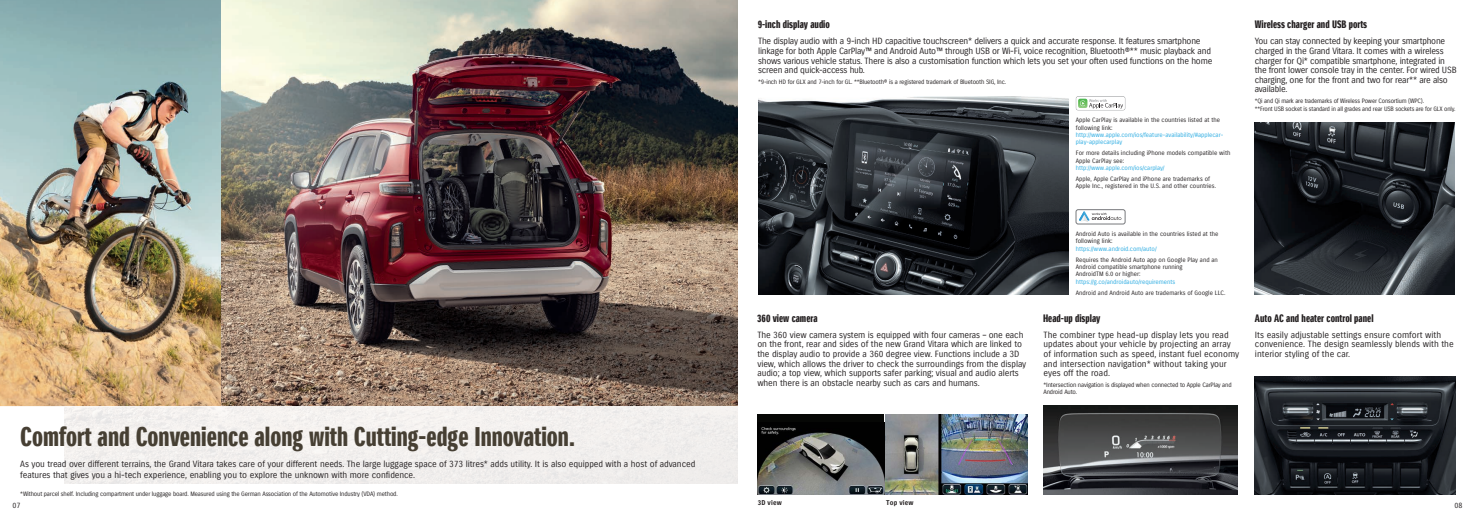
<style>
.page{position:relative;width:1476px;height:523px;background:#fff}
.page>*{position:absolute;margin:0;border:0;box-sizing:border-box;transform-origin:0 0}
.t1{font:26.25px "Suzuki PRO Headline";color:#463f33}
.t2{font:10.5px "Suzuki PRO Headline";color:#231f20}
.t3{font:8.75px/9.6px "Suzuki PRO Regular";letter-spacing:-.01em;color:#231f20}
.t4{font:7.44px "Suzuki PRO Regular";color:#231f20}
.t5{font:6.74px "Suzuki PRO Bold";letter-spacing:.02em;color:#231f20;scale:.96 1}
.t6{font:6.12px/7.4px "Suzuki PRO Regular";color:#231f20}
.t7{font:6.12px/7px "Suzuki PRO Regular";letter-spacing:-.025em;color:#231f20}
.t8{font:6.12px/7.4px "Suzuki PRO Regular";color:#29abe2}
</style>
<div class="page">
<img style="left:0;top:0;width:1456px;height:495px">
<div style="left:1076px;top:209px;width:49px;height:15px;background:#fff;border-radius:2px"></div>
<div style="left:1076px;top:209px;width:49px;height:15px;border:1px solid #76787b;border-radius:2px"></div>
<svg style="left:1079px;top:211px;width:42px;height:11px"></svg>
<div style="left:1076px;top:96px;width:49px;height:14px;background:#fff;border-radius:2px"></div>
<svg style="left:1078px;top:99px;width:45px;height:10px"></svg>
<h1 class="t1" style="left:20px;top:420px;width:556px">Comfort and Convenience along with Cutting-edge Innovation.</h1>
<p class="t3" style="left:20px;top:458px;width:676px;line-height:10.8px">As you tread over different terrains, the Grand Vitara takes care of your different needs. The large luggage space of 373 litres* adds utility. It is also equipped with a host of advanced features that gives you a hi-tech experience, enabling you to explore the unknown with more confidence.</p>
<p class="t7" style="left:20px;top:490px;width:379px">*Without parcel shelf. Including compartment under luggage board. Measured using the German Association of the Automotive Industry (VDA) method.</p>
<p class="t2" style="left:758px;top:18px;width:74px">9-inch display audio</p>
<p class="t3" style="left:758px;top:36px;width:456px">The display audio with a 9-inch HD capacitive touchscreen* delivers a quick and accurate response. It features smartphone linkage for both Apple CarPlay™ and Android Auto™ through USB or Wi-Fi, voice recognition, Bluetooth®** music playback and shows various vehicle status. There is also a customisation function which lets you set your often used functions on the home screen and quick-access hub.</p>
<p class="t7" style="left:758px;top:78px;width:250px">*9-inch HD for GLX and 7-inch for GL. **Bluetooth® is a registered trademark of Bluetooth SIG, Inc.</p>
<p class="t6" style="left:1076px;top:116px;width:146px">Apple CarPlay is available in the countries listed at the following link:</p>
<p class="t8" style="left:1076px;top:131px;width:149px">http://www.apple.com/ios/feature-availability/#applecar&shy;play-applecarplay</p>
<p class="t6" style="left:1076px;top:149px;width:156px">For more details including iPhone models compatible with<br>Apple CarPlay see:</p>
<p class="t8" style="left:1076px;top:164px;width:90px">http://www.apple.com/ios/carplay/</p>
<p class="t6" style="left:1076px;top:175px;width:142px">Apple, Apple CarPlay and iPhone are trademarks of<br>Apple Inc., registered in the U.S. and other countries.</p>
<p class="t2" style="left:1255px;top:18px;width:114px">Wireless charger and USB ports</p>
<p class="t3" style="left:1255px;top:36px;width:203px">You can stay connected by keeping your smartphone charged in the Grand Vitara. It comes with a wireless charger for Qi* compatible smartphone, integrated in the front lower console tray in the center. For wired USB charging, one for the front and two for rear** are also available.</p>
<p class="t7" style="left:1255px;top:97px;width:202px;line-height:7.9px">*Qi and Qi mark are trademarks of Wireless Power Consortium (WPC).<br>**Front USB socket is standard in all grades and rear USB sockets are for GLX only.</p>
<p class="t2" style="left:757px;top:312px;width:62px">360 view camera</p>
<p class="t3" style="left:757px;top:329px;width:270px">The 360 view camera system is equipped with four cameras – one each on the front, rear and sides of the new Grand Vitara which are linked to the display audio to provide a 360 degree view. Functions include a 3D view, which allows the driver to check the surroundings from the display audio; a top view, which supports safer parking; visual and audio alerts when there is an obstacle nearby such as cars and humans.</p>
<p class="t6" style="left:1076px;top:230px;width:144px">Android Auto is available in the countries listed at the following link:</p>
<p class="t8" style="left:1076px;top:245px;width:82px">https://www.android.com/auto/</p>
<p class="t6" style="left:1076px;top:255px;width:144px">Requires the Android Auto app on Google Play and an<br>Android compatible smartphone running<br>AndroidTM 6.0 or higher:</p>
<p class="t8" style="left:1076px;top:278px;width:101px">https://g.co/androidauto/requirements</p>
<p class="t6" style="left:1076px;top:288px;width:151px">Android and Android Auto are trademarks of Google LLC.</p>
<p class="t2" style="left:1043px;top:312px;width:59px">Head-up display</p>
<p class="t3" style="left:1043px;top:329px;width:197px">The combiner type head-up display lets you read updates about your vehicle by projecting an array of information such as speed, instant fuel economy and intersection navigation* without taking your eyes off the road.</p>
<p class="t7" style="left:1043px;top:380px;width:190px">*Intersection navigation is displayed when connected to Apple CarPlay and<br>Android Auto.</p>
<p class="t2" style="left:1255px;top:312px;width:120px">Auto AC and heater control panel</p>
<p class="t3" style="left:1255px;top:329px;width:200px">Its easily adjustable settings ensure comfort with convenience. The design seamlessly blends with the interior styling of the car.</p>
<p class="t5" style="left:758px;top:498px;width:27px">3D view</p>
<p class="t5" style="left:886px;top:498px;width:30px">Top view</p>
<p class="t4" style="left:13px;top:500px;width:10px">07</p>
<p class="t4" style="left:1454px;top:500px;width:10px">08</p>
</div>
